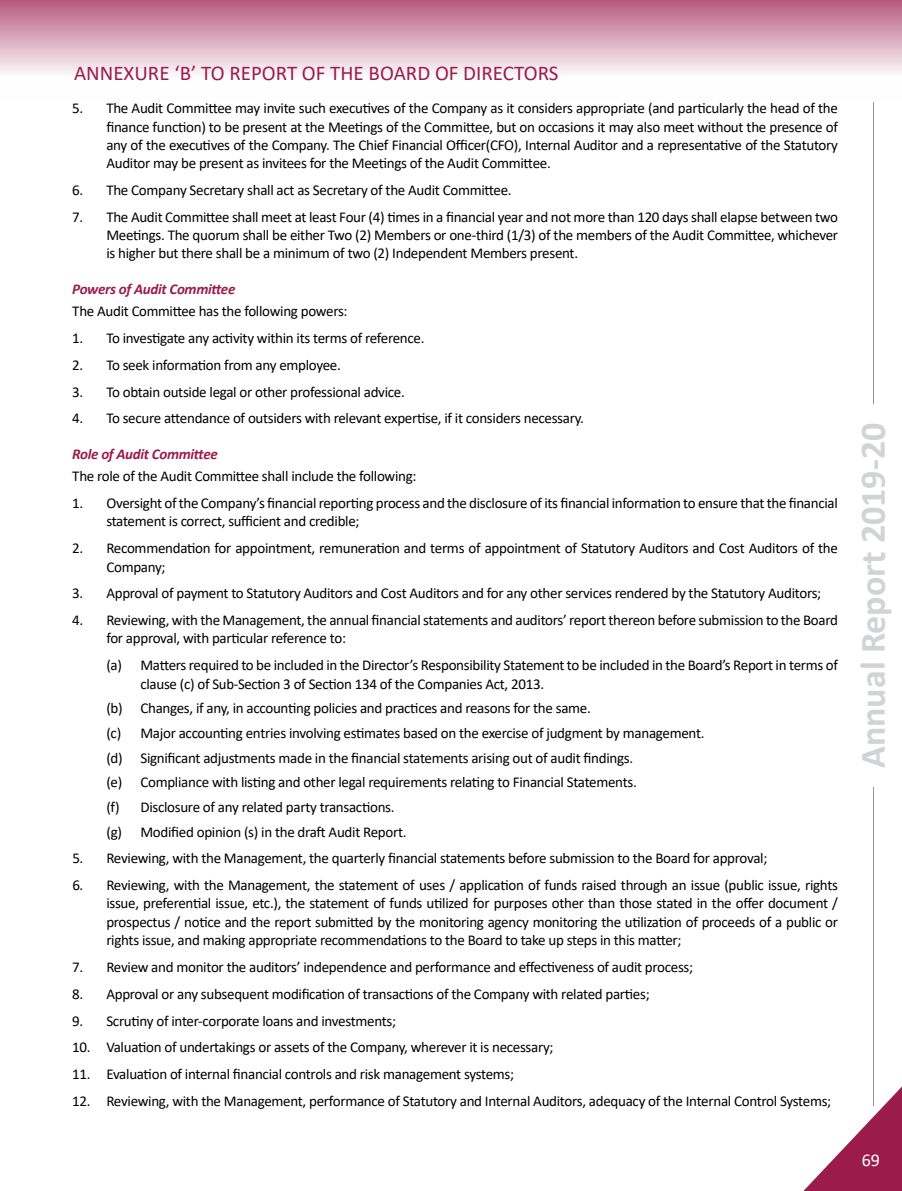
<style>
.page{position:relative;width:902px;height:1191px;background:#fff}
.page>*{position:absolute;margin:0;border:0;box-sizing:border-box;transform-origin:0 0}
.t1{font:700 36px "Calibri";color:#d1d3d4}
.t2{font:21px "Calibri";color:#9b1c4b}
.t3{font:18px "Calibri";color:#fff}
.t4{font:15px/18.3px "Calibri";letter-spacing:-.02em;color:#000}
.t5{font:italic 700 15px "Calibri";letter-spacing:-.02em;color:#9b1c4b}
</style>
<div class="page">
<hr style="left:873px;top:102px;width:1px;height:302px;background:#939598">
<hr style="left:873px;top:787px;width:1px;height:319px;background:#939598">
<svg style="left:803px;top:1087px;width:98px;height:104px"></svg>
<div style="left:0;top:0;width:901px;height:102px;background:linear-gradient(to bottom,#ba6383,#fff)"></div>
<h2 class="t2" style="left:74px;top:58px;width:486px">ANNEXURE ‘B’ TO REPORT OF THE BOARD OF DIRECTORS</h2>
<p class="t4" style="left:106px;top:99px;width:733px;text-align:justify;text-indent:-34px">5. The Audit Committee may invite such executives of the Company as it considers appropriate (and particularly the head of the finance function) to be present at the Meetings of the Committee, but on occasions it may also meet without the presence of any of the executives of the Company. The Chief Financial Officer(CFO), Internal Auditor and a representative of the Statutory Auditor may be present as invitees for the Meetings of the Audit Committee.</p>
<p class="t4" style="left:72px;top:180px;width:441px">6. The Company Secretary shall act as Secretary of the Audit Committee.</p>
<p class="t4" style="left:106px;top:207px;width:733px;text-align:justify;text-indent:-34px">7. The Audit Committee shall meet at least Four (4) times in a financial year and not more than 120 days shall elapse between two Meetings. The quorum shall be either Two (2) Members or one-third (1/3) of the members of the Audit Committee, whichever is higher but there shall be a minimum of two (2) Independent Members present.</p>
<p class="t5" style="left:72px;top:278px;width:164px">Powers of Audit Committee</p>
<p class="t4" style="left:72px;top:302px;width:277px">The Audit Committee has the following powers:</p>
<p class="t4" style="left:72px;top:328px;width:353px">1. To investigate any activity within its terms of reference.</p>
<p class="t4" style="left:72px;top:355px;width:270px">2. To seek information from any employee.</p>
<p class="t4" style="left:72px;top:382px;width:334px">3. To obtain outside legal or other professional advice.</p>
<p class="t4" style="left:72px;top:409px;width:513px">4. To secure attendance of outsiders with relevant expertise, if it considers necessary.</p>
<p class="t5" style="left:72px;top:443px;width:147px">Role of Audit Committee</p>
<p class="t4" style="left:72px;top:467px;width:346px">The role of the Audit Committee shall include the following:</p>
<p class="t4" style="left:106px;top:493px;width:733px;text-indent:-34px">1. Oversight of the Company’s financial reporting process and the disclosure of its financial information to ensure that the financial statement is correct, sufficient and credible;</p>
<p class="t4" style="left:106px;top:539px;width:733px;text-indent:-34px">2. Recommendation for appointment, remuneration and terms of appointment of Statutory Auditors and Cost Auditors of the<br>Company;</p>
<p class="t4" style="left:72px;top:584px;width:750px">3. Approval of payment to Statutory Auditors and Cost Auditors and for any other services rendered by the Statutory Auditors;</p>
<p class="t4" style="left:106px;top:610px;width:733px;text-indent:-34px">4. Reviewing, with the Management, the annual financial statements and auditors’ report thereon before submission to the Board for approval, with particular reference to:</p>
<p class="t4" style="left:140px;top:656px;width:699px;text-indent:-34px">(a) Matters required to be included in the Director’s Responsibility Statement to be included in the Board’s Report in terms of clause (c) of Sub-Section 3 of Section 134 of the Companies Act, 2013.</p>
<p class="t4" style="left:106px;top:695px;width:599px;line-height:24.6px">(b) Changes, if any, in accounting policies and practices and reasons for the same.<br>(c) Major accounting entries involving estimates based on the exercise of judgment by management. (d) Significant adjustments made in the financial statements arising out of audit findings.<br>(e) Compliance with listing and other legal requirements relating to Financial Statements.<br>(f) Disclosure of any related party transactions.<br>(g) Modified opinion (s) in the draft Audit Report.</p>
<p class="t4" style="left:72px;top:849px;width:696px">5. Reviewing, with the Management, the quarterly financial statements before submission to the Board for approval;</p>
<p class="t4" style="left:106px;top:875px;width:733px;text-align:justify;text-indent:-34px">6. Reviewing, with the Management, the statement of uses / application of funds raised through an issue (public issue, rights issue, preferential issue, etc.), the statement of funds utilized for purposes other than those stated in the offer document / prospectus / notice and the report submitted by the monitoring agency monitoring the utilization of proceeds of a public or rights issue, and making appropriate recommendations to the Board to take up steps in this matter;</p>
<p class="t4" style="left:72px;top:957px;width:622px">7. Review and monitor the auditors’ independence and performance and effectiveness of audit process;</p>
<p class="t4" style="left:72px;top:984px;width:579px">8. Approval or any subsequent modification of transactions of the Company with related parties;</p>
<p class="t4" style="left:72px;top:1011px;width:325px">9. Scrutiny of inter-corporate loans and investments;</p>
<p class="t4" style="left:72px;top:1037px;width:483px">10. Valuation of undertakings or assets of the Company, wherever it is necessary;</p>
<p class="t4" style="left:72px;top:1064px;width:443px">11. Evaluation of internal financial controls and risk management systems;</p>
<p class="t4" style="left:72px;top:1091px;width:760px">12. Reviewing, with the Management, performance of Statutory and Internal Auditors, adequacy of the Internal Control Systems;</p>
<h1 class="t1" style="left:847px;top:768px;width:347px;rotate:-90deg">Annual Report 2019-20</h1>
<p class="t3" style="left:861px;top:1147px;width:20px">69</p>
</div>
